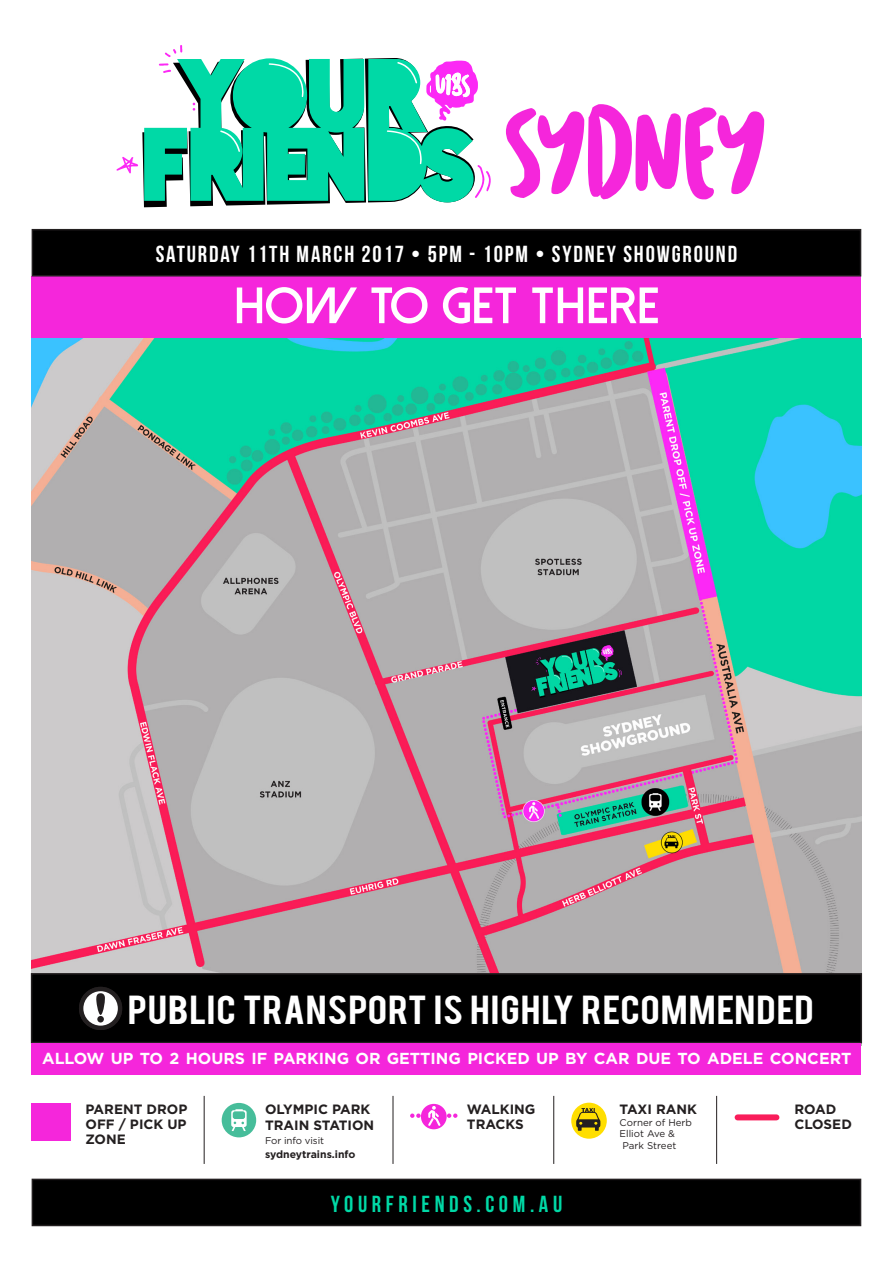
<style>
.page{position:relative;width:893px;height:1263px;background:#fff}
.page>*{position:absolute;margin:0;border:0;box-sizing:border-box;transform-origin:0 0}
.t1{font:57.6px "Cartoon Marker";letter-spacing:-.08em;color:#f526db}
.t2{font:800 51.15px "Dolce Vita";color:#fff}
.t3{font:31.8px "Bebas";letter-spacing:.02em;color:#fff;scale:1.18 1}
.t4{font:23.25px "Bebas Neue";letter-spacing:.08em;color:#fff}
.t5{font:23.25px "Bebas Neue";letter-spacing:.2em;color:#00d9a6}
.t6{font:700 15.9px "Gotham";color:#fff}
.t7{font:700 13.5px/15px "Gotham";color:#231f20}
.t8{font:700 10.5px "Gotham";color:#231f20}
.t9{font:9.75px "Gotham";color:#231f20}
</style>
<div class="page">
<div style="left:32px;top:276px;width:829px;height:62px;background:#f526db"></div>
<div style="left:32px;top:1179px;width:828px;height:46px;background:#000"></div>
<div style="left:32px;top:1179px;width:829px;height:47px;border:2px solid #231f20"></div>
<div style="left:32px;top:230px;width:828px;height:46px;background:#000"></div>
<div style="left:32px;top:229px;width:829px;height:47px;border:2px solid #231f20"></div>
<svg style="left:116px;top:45px;width:375px;height:162px"></svg>
<img style="left:32px;top:338px;width:829px;height:635px">
<div style="left:32px;top:974px;width:829px;height:68px;background:#000"></div>
<div style="left:31px;top:973px;width:831px;height:70px;border:2px solid #231f20"></div>
<svg style="left:79px;top:987px;width:43px;height:43px"></svg>
<div style="left:97px;top:1016px;width:7px;height:6px;background:#231f20;border-radius:50%"></div>
<div style="left:222px;top:1103px;width:34px;height:34px;background:#46bd9a;border-radius:50%"></div>
<svg style="left:231px;top:1109px;width:16px;height:22px"></svg>
<div style="left:421px;top:1104px;width:26px;height:25px;background:#f526db;border-radius:50%"></div>
<svg style="left:410px;top:1106px;width:47px;height:20px"></svg>
<div style="left:738px;top:1114px;width:38px;height:6px;background:#f91d5a"></div>
<div style="left:32px;top:1103px;width:39px;height:37px;background:#f526db"></div>
<hr style="left:204px;top:1096px;width:1px;height:68px;background:#231f20">
<hr style="left:393px;top:1096px;width:1px;height:68px;background:#231f20">
<hr style="left:553px;top:1096px;width:1px;height:68px;background:#231f20">
<hr style="left:716px;top:1096px;width:1px;height:68px;background:#231f20">
<div style="left:571px;top:1103px;width:36px;height:36px;background:#ffde00;border-radius:50%"></div>
<svg style="left:576px;top:1108px;width:24px;height:23px"></svg>
<div style="left:32px;top:1043px;width:829px;height:32px;background:#f526db"></div>
<p class="t1" style="left:502px;top:121px;width:267px">SYDNEY</p>
<p class="t4" style="left:156px;top:241px;width:583px">SATURDAY 11TH MARCH 2017 • 5PM - 10PM • SYDNEY SHOWGROUND</p>
<p class="t2" style="left:234px;top:280px;width:427px">HOW TO GET THERE</p>
<p class="t3" style="left:128px;top:986px;width:583px">PUBLIC TRANSPORT IS HIGHLY RECOMMENDED</p>
<p class="t6" style="left:42px;top:1049px;width:811px">ALLOW UP TO 2 HOURS IF PARKING OR GETTING PICKED UP BY CAR DUE TO ADELE CONCERT</p>
<p class="t7" style="left:86px;top:1101px;width:103px">PARENT DROP</p>
<p class="t7" style="left:86px;top:1116px;width:103px">OFF / PICK UP</p>
<p class="t7" style="left:86px;top:1131px;width:42px">ZONE</p>
<p class="t7" style="left:265px;top:1101px;width:107px">OLYMPIC PARK</p>
<p class="t7" style="left:265px;top:1118px;width:111px">TRAIN STATION</p>
<p class="t9" style="left:265px;top:1135px;width:61px">For info visit</p>
<p class="t8" style="left:265px;top:1148px;width:92px">sydneytrains.info</p>
<p class="t7" style="left:620px;top:1101px;width:79px">TAXI RANK</p>
<p class="t9" style="left:620px;top:1117px;width:74px">Corner of Herb</p>
<p class="t9" style="left:620px;top:1128px;width:57px">Elliot Ave &amp;</p>
<p class="t9" style="left:623px;top:1140px;width:55px">Park Street</p>
<p class="t7" style="left:467px;top:1101px;width:70px">WALKING<br>TRACKS</p>
<p class="t7" style="left:794px;top:1101px;width:43px">ROAD</p>
<p class="t7" style="left:794px;top:1116px;width:59px">CLOSED</p>
<p class="t5" style="left:331px;top:1191px;width:233px">YOURFRIENDS.COM.AU</p>
</div>
